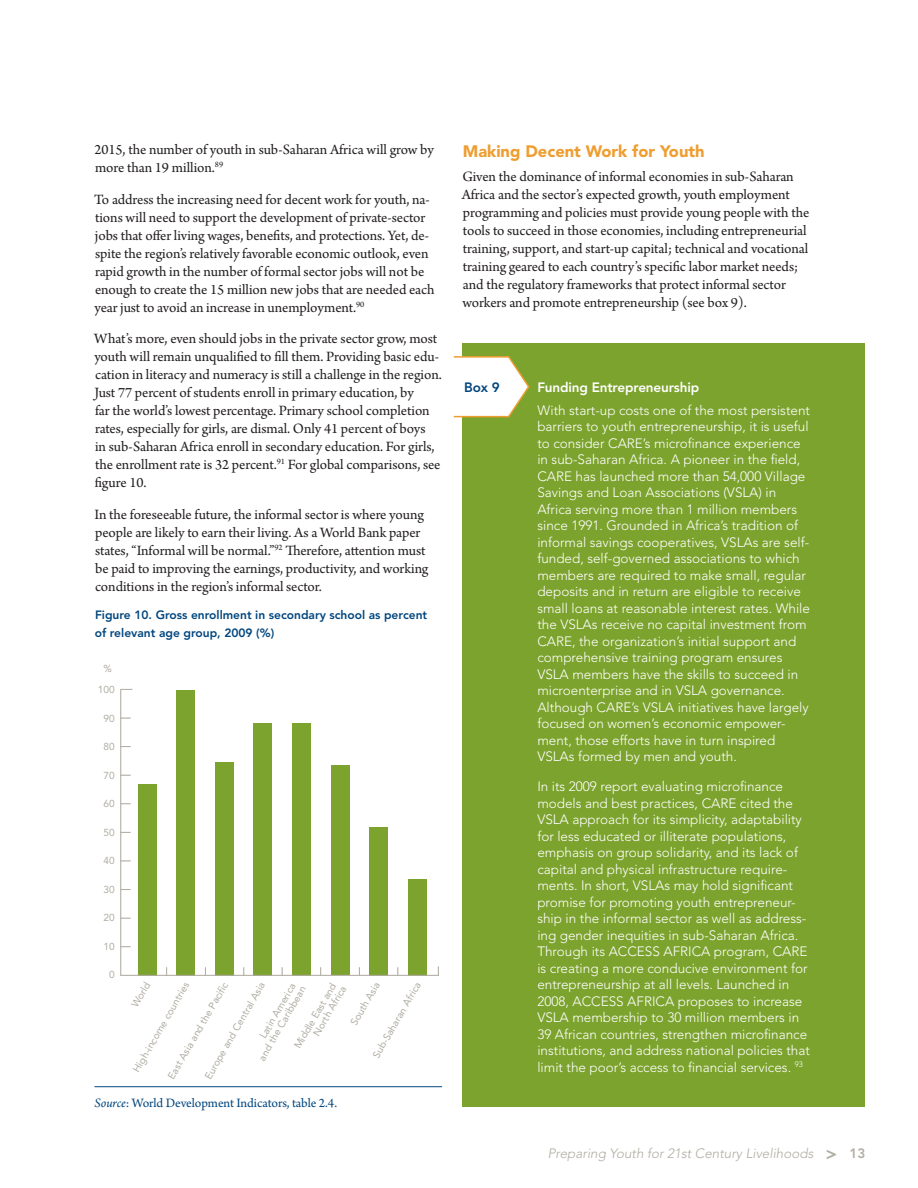
<style>
.page{position:relative;width:918px;height:1188px;background:#fff}
.page>*{position:absolute;margin:0;border:0;box-sizing:border-box;transform-origin:0 0}
.t1{font:900 16.5px "Avenir";color:#ee9e30}
.t2{font:15px/18px "Arno Pro";letter-spacing:-.005em;color:#231f20}
.t3{font:300 13.5px/16.5px "Avenir";color:#fff}
.t4{font:13.5px "Arno Pro";letter-spacing:-.005em;color:#00467e}
.t5{font:italic 300 13.5px "Avenir";color:#b0ada2}
.t6{font:800 13.5px "Avenir";letter-spacing:-.01em;color:#fff}
.t7{font:800 13.5px "Avenir";color:#00467e}
.t8{font:800 12px/18px "Avenir";color:#00467e}
.t9{font:10.05px/10.1px "Avenir";color:#b0ada2;text-align:right}
.s1{font-style:italic}
.s2{font-weight:800;font-style:normal;font-size:18px}
.s3{font-weight:800;font-style:normal}
</style>
<div class="page">
<div style="left:292px;top:723px;width:19px;height:252px;background:#7ca32d"></div>
<div style="left:331px;top:766px;width:18px;height:209px;background:#7ca32d"></div>
<div style="left:408px;top:880px;width:18px;height:96px;background:#7ca32d"></div>
<div style="left:370px;top:827px;width:18px;height:148px;background:#7ca32d"></div>
<div style="left:254px;top:723px;width:18px;height:253px;background:#7ca32d"></div>
<div style="left:215px;top:762px;width:18px;height:213px;background:#7ca32d"></div>
<div style="left:177px;top:690px;width:18px;height:285px;background:#7ca32d"></div>
<div style="left:138px;top:784px;width:18px;height:191px;background:#7ca32d"></div>
<hr style="left:120px;top:689px;width:1px;height:286px;background:#b0ada2">
<svg style="left:120px;top:689px;width:12px;height:1px"></svg>
<hr style="left:120px;top:975px;width:319px;height:1px;background:#b0ada2">
<svg style="left:120px;top:717px;width:11px;height:2px"></svg>
<hr style="left:94px;top:1086px;width:348px;height:1px;background:#00467e">
<div style="left:462px;top:344px;width:403px;height:763px;background:#7ca32d"></div>
<svg style="left:453px;top:356px;width:77px;height:62px"></svg>
<p class="t2" style="left:94px;top:141px;width:341px">2015, the number of youth in sub-Saharan Africa will grow by more than 19 million.<sup>89</sup></p>
<p class="t2" style="left:94px;top:191px;width:342px">To address the increasing need for decent work for youth, na&shy;tions will need to support the development of private-sector jobs that offer living wages, benefits, and protections. Yet, de&shy;spite the region’s relatively favorable economic outlook, even rapid growth in the number of formal sector jobs will not be enough to create the 15 million new jobs that are needed each year just to avoid an increase in unemployment.<sup>90</sup></p>
<p class="t2" style="left:94px;top:330px;width:349px">What’s more, even should jobs in the private sector grow, most youth will remain unqualified to fill them. Providing basic edu&shy;cation in literacy and numeracy is still a challenge in the region.<br>Just 77 percent of students enroll in primary education, by<br>far the world’s lowest percentage. Primary school completion rates, especially for girls, are dismal. Only 41 percent of boys<br>in sub-Saharan Africa enroll in secondary education. For girls, the enrollment rate is 32 percent.<sup>91</sup> For global comparisons, see figure 10.</p>
<p class="t2" style="left:95px;top:506px;width:335px">In the foreseeable future, the informal sector is where young people are likely to earn their living. As a World Bank paper states, “Informal will be normal.”<sup>92</sup> Therefore, attention must be paid to improving the earnings, productivity, and working conditions in the region’s informal sector.</p>
<p class="t8" style="left:95px;top:605px;width:334px">Figure 10. Gross enrollment in secondary school as percent of relevant age group, 2009 (%)</p>
<p class="t9" style="left:98px;top:657px;width:18px;line-height:21.8px;text-align:center">%<br>100</p>
<p class="t9" style="left:104px;top:713px;width:13px">90</p>
<p class="t9" style="left:104px;top:742px;width:13px">80</p>
<p class="t9" style="left:104px;top:770px;width:13px">70</p>
<p class="t9" style="left:104px;top:799px;width:13px">60</p>
<p class="t9" style="left:104px;top:827px;width:13px">50</p>
<p class="t9" style="left:104px;top:856px;width:13px">40</p>
<p class="t9" style="left:104px;top:884px;width:13px">30</p>
<p class="t9" style="left:104px;top:913px;width:13px">20</p>
<p class="t9" style="left:104px;top:941px;width:13px">10</p>
<p class="t9" style="left:109px;top:970px;width:7px">0</p>
<p class="t9" style="left:130px;top:1004px;width:29px;rotate:-60deg">World</p>
<p class="t9" style="left:166px;top:1076px;width:112px;rotate:-60deg">East Asia and the Pacific</p>
<p class="t9" style="left:131px;top:1069px;width:104px;rotate:-60deg">High-income countries</p>
<p class="t9" style="left:292px;top:1045px;width:78px;rotate:-60deg">Middle East and<br>North Africa</p>
<p class="t9" style="left:349px;top:1022px;width:50px;rotate:-60deg">South Asia</p>
<p class="t9" style="left:203px;top:1076px;width:112px;rotate:-60deg">Europe and Central Asia</p>
<p class="t9" style="left:371px;top:1055px;width:88px;rotate:-60deg">Sub-Saharan Africa</p>
<p class="t9" style="left:248px;top:1052px;width:86px;rotate:-60deg">Latin America<br>and the Caribbean</p>
<p class="t4" style="left:95px;top:1095px;width:244px"><span class="s1">Source</span>: World Development Indicators, table 2.4.</p>
<p class="t1" style="left:463px;top:141px;width:243px">Making Decent Work for Youth</p>
<p class="t2" style="left:462px;top:169px;width:349px">Given the dominance of informal economies in sub-Saharan Africa and the sector’s expected growth, youth employment programming and policies must provide young people with the tools to succeed in those economies, including entrepreneurial training, support, and start-up capital; technical and vocational training geared to each country’s specific labor market needs; and the regulatory frameworks that protect informal sector workers and promote entrepreneurship (see box 9).</p>
<p class="t7" style="left:464px;top:379px;width:37px">Box 9</p>
<p class="t6" style="left:537px;top:379px;width:163px">Funding Entrepreneurship</p>
<p class="t3" style="left:537px;top:402px;width:274px">With start-up costs one of the most persistent barriers to youth entrepreneurship, it is useful to consider CARE’s microfinance experience in sub-Saharan Africa. A pioneer in the field, CARE has launched more than 54,000 Village Savings and Loan Associations (VSLA) in Africa serving more than 1 million members since 1991. Grounded in Africa’s tradition of informal savings cooperatives, VSLAs are self&shy;funded, self-governed associations to which members are required to make small, regular deposits and in return are eligible to receive small loans at reasonable interest rates. While the VSLAs receive no capital investment from CARE, the organization’s initial support and comprehensive training program ensures VSLA members have the skills to succeed in microenterprise and in VSLA governance.<br>Although CARE’s VSLA initiatives have largely focused on women’s economic empower&shy;ment, those efforts have in turn inspired VSLAs formed by men and youth.</p>
<p class="t3" style="left:537px;top:778px;width:274px">In its 2009 report evaluating microfinance models and best practices, CARE cited the VSLA approach for its simplicity, adaptability for less educated or illiterate populations, emphasis on group solidarity, and its lack of capital and physical infrastructure require&shy;ments. In short, VSLAs may hold significant promise for promoting youth entrepreneur&shy;ship in the informal sector as well as address&shy;ing gender inequities in sub-Saharan Africa.<br>Through its ACCESS AFRICA program, CARE is creating a more conducive environment for entrepreneurship at all levels. Launched in 2008, ACCESS AFRICA proposes to increase VSLA membership to 30 million members in 39 African countries, strengthen microfinance institutions, and address national policies that limit the poor’s access to financial services. <sup>93</sup></p>
<p class="t5" style="left:548px;top:1146px;width:319px">Preparing Youth for 21st Century Livelihoods <span class="s2">&gt;</span> <span class="s3">13</span></p>
</div>
